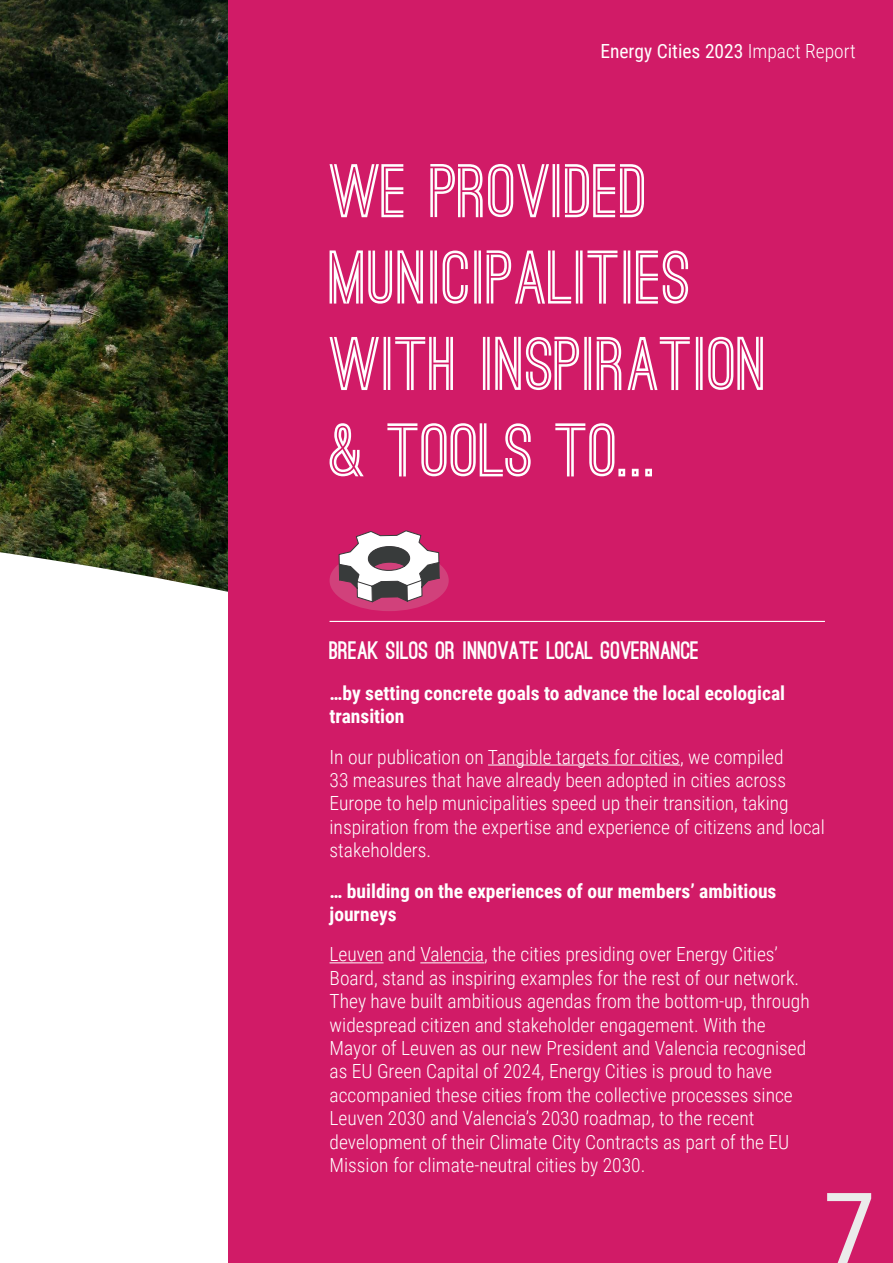
<style>
.page{position:relative;width:893px;height:1263px;background:#fff}
.page>*{position:absolute;margin:0;border:0;box-sizing:border-box;transform-origin:0 0}
.t1{font:108px "Roboto Condensed";color:#ebebeb}
.t2{font:700 72px/86.4px "Ostrich Sans";color:#fff}
.t3{font:900 24px "Ostrich Sans";color:#fff}
.t4{font:300 19.5px/23.4px "Roboto Condensed";color:#fff}
.t5{font:700 19.5px/23.4px "Roboto Condensed";color:#fff}
.t6{font:19.5px "Roboto Condensed";color:#fff}
.s1{font-weight:300}
</style>
<div class="page">
<img style="left:0;top:0;width:229px;height:596px">
<div style="left:229px;top:0;width:664px;height:1263px;background:#d11b67"></div>
<hr style="left:488px;top:764px;width:192px;height:1px;background:#fff">
<hr style="left:330px;top:962px;width:53px;height:1px;background:#fff">
<hr style="left:420px;top:962px;width:64px;height:1px;background:#fff">
<hr style="left:330px;top:621px;width:495px;height:1px;background:#fff">
<div style="left:330px;top:550px;width:119px;height:61px;background:#d1417b;border-radius:50%"></div>
<svg style="left:338px;top:530px;width:102px;height:91px"></svg>
<p class="t6" style="left:600px;top:37px;width:257px">Energy Cities 2023 <span class="s1">Impact Report</span></p>
<h2 class="t2" style="left:330px;top:151px;width:440px">WE PROVIDED<br>MUNICIPALITIES<br>WITH INSPIRATION &amp; TOOLS TO...</h2>
<p class="t3" style="left:330px;top:642px;width:371px">BREAK SILOS OR INNOVATE LOCAL GOVERNANCE</p>
<p class="t5" style="left:330px;top:680px;width:457px">…by setting concrete goals to advance the local ecological transition</p>
<p class="t4" style="left:330px;top:744px;width:497px">In our publication on Tangible targets for cities, we compiled<br>33 measures that have already been adopted in cities across Europe to help municipalities speed up their transition, taking inspiration from the expertise and experience of citizens and local stakeholders.</p>
<p class="t5" style="left:330px;top:878px;width:448px">… building on the experiences of our members’ ambitious journeys</p>
<p class="t4" style="left:330px;top:942px;width:482px">Leuven and Valencia, the cities presiding over Energy Cities’ Board, stand as inspiring examples for the rest of our network.<br>They have built ambitious agendas from the bottom-up, through widespread citizen and stakeholder engagement. With the Mayor of Leuven as our new President and Valencia recognised as EU Green Capital of 2024, Energy Cities is proud to have accompanied these cities from the collective processes since Leuven 2030 and Valencia’s 2030 roadmap, to the recent development of their Climate City Contracts as part of the EU Mission for climate-neutral cities by 2030.</p>
<h1 class="t1" style="left:823px;top:1156px;width:55px">7</h1>
</div>
